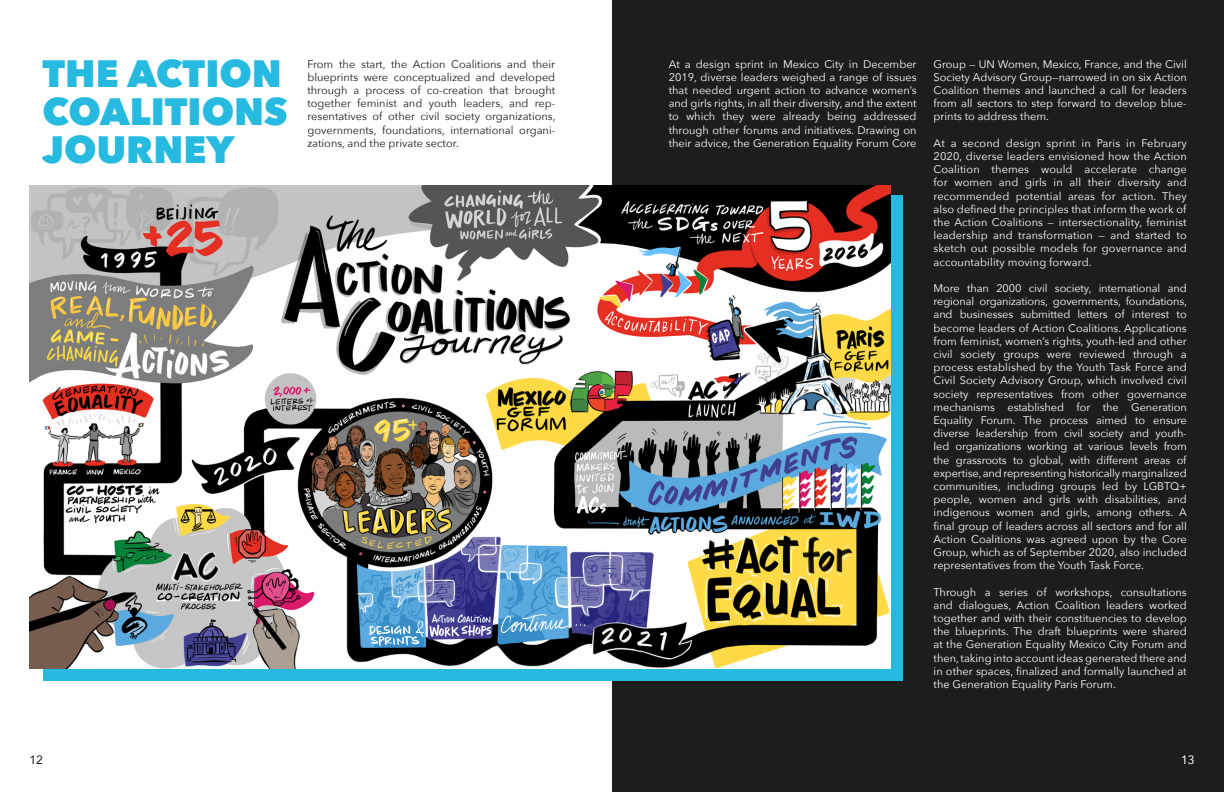
<style>
.page{position:relative;width:1224px;height:792px;background:#fff}
.page>*{position:absolute;margin:0;border:0;box-sizing:border-box;transform-origin:0 0}
.t1{font:800 38px/38px "Avenir Next";color:#26bae0}
.t2{font:12px "Avenir";color:#1d1d1b}
.t3{font:12px "Avenir";color:#fff}
.t4{font:11px/13.2px "Avenir Next";color:#fff;text-align:justify}
.t5{font:11px/13.2px "Avenir Next";color:#1d1d1b;text-align:justify}
</style>
<div class="page">
<div style="left:612px;top:0;width:612px;height:792px;background:#1d1d1b"></div>
<div style="left:43px;top:195px;width:860px;height:486px;background:#26bae0"></div>
<img style="left:30px;top:185px;width:860px;height:484px">
<h1 class="t1" style="left:43px;top:54px;width:247px">THE ACTION<br>COALITIONS<br>JOURNEY</h1>
<p class="t5" style="left:307px;top:57px;width:250px">From the start, the Action Coalitions and their blueprints were conceptualized and developed through a process of co-creation that brought together feminist and youth leaders, and rep&shy;resentatives of other civil society organizations, governments, foundations, international organi&shy;zations, and the private sector.</p>
<p class="t4" style="left:669px;top:57px;width:249px">At a design sprint in Mexico City in December 2019, diverse leaders weighed a range of issues that needed urgent action to advance women’s and girls rights, in all their diversity, and the extent to which they were already being addressed through other forums and initiatives. Drawing on their advice, the Generation Equality Forum Core</p>
<p class="t4" style="left:934px;top:57px;width:255px">Group — UN Women, Mexico, France, and the Civil Society Advisory Group—narrowed in on six Action Coalition themes and launched a call for leaders from all sectors to step forward to develop blue&shy;prints to address them.</p>
<p class="t4" style="left:934px;top:136px;width:255px">At a second design sprint in Paris in February 2020, diverse leaders envisioned how the Action Coalition themes would accelerate change for women and girls in all their diversity and recommended potential areas for action. They also defined the principles that inform the work of the Action Coalitions — intersectionality, feminist leadership and transformation — and started to sketch out possible models for governance and accountability moving forward.</p>
<p class="t4" style="left:934px;top:281px;width:255px">More than 2000 civil society, international and regional organizations, governments, foundations, and businesses submitted letters of interest to become leaders of Action Coalitions. Applications from feminist, women’s rights, youth-led and other civil society groups were reviewed through a process established by the Youth Task Force and Civil Society Advisory Group, which involved civil society representatives from other governance mechanisms established for the Generation Equality Forum. The process aimed to ensure diverse leadership from civil society and youth&shy;led organizations working at various levels from the grassroots to global, with different areas of expertise, and representing historically marginalized communities, including groups led by LGBTQ+ people, women and girls with disabilities, and indigenous women and girls, among others. A final group of leaders across all sectors and for all Action Coalitions was agreed upon by the Core Group, which as of September 2020, also included representatives from the Youth Task Force.</p>
<p class="t4" style="left:934px;top:585px;width:255px">Through a series of workshops, consultations and dialogues, Action Coalition leaders worked together and with their constituencies to develop the blueprints. The draft blueprints were shared at the Generation Equality Mexico City Forum and then, taking into account ideas generated there and in other spaces, finalized and formally launched at the Generation Equality Paris Forum.</p>
<p class="t2" style="left:30px;top:751px;width:15px">12</p>
<p class="t3" style="left:1181px;top:751px;width:15px">13</p>
</div>
